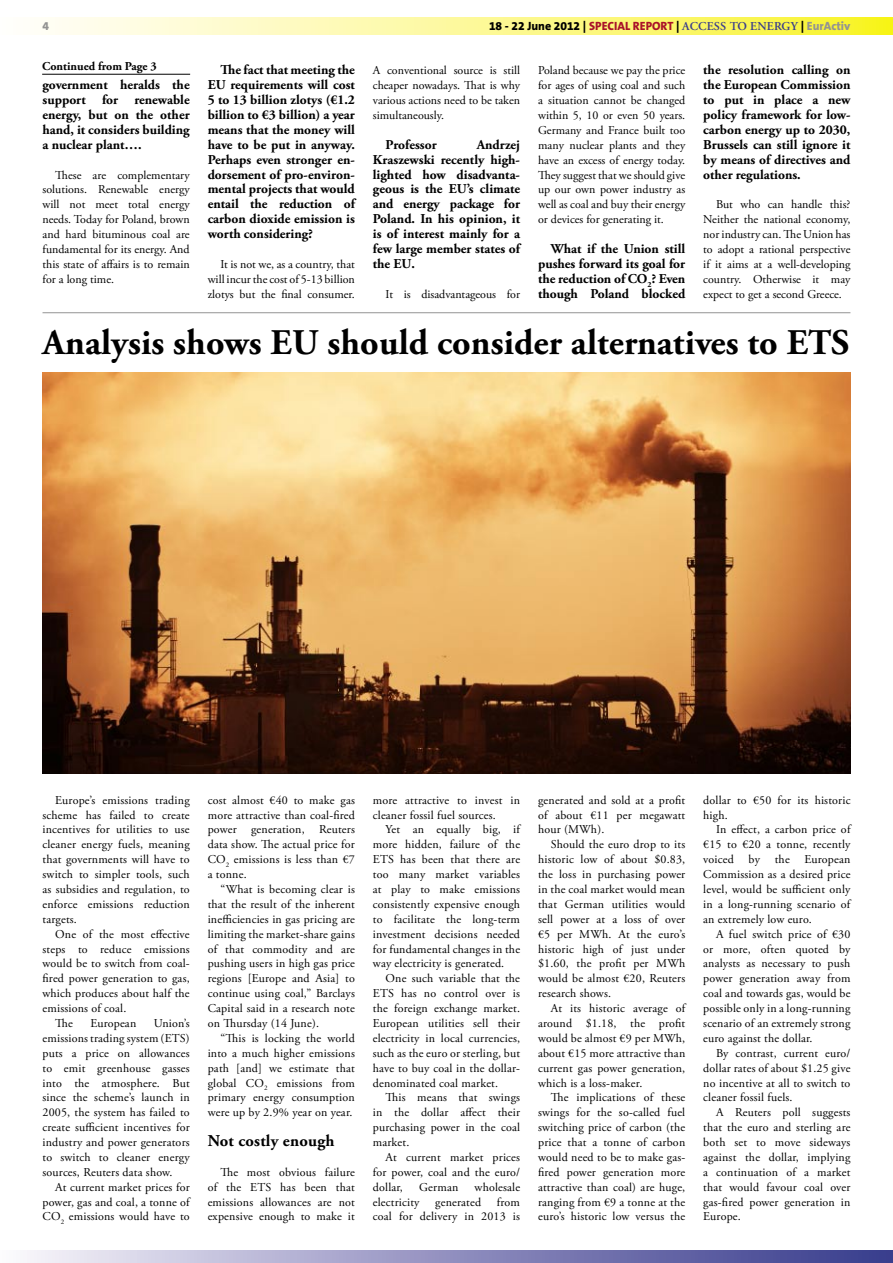
<style>
.page{position:relative;width:893px;height:1263px;background:#fff}
.page>*{position:absolute;margin:0;border:0;box-sizing:border-box;transform-origin:0 0}
.titre_-_1{font:700 36px "Adobe Garamond Pro";letter-spacing:.005em;color:#000}
.titre_-_2{font:700 16.5px "Adobe Garamond Pro";letter-spacing:.015em;color:#000}
.titre_-_3_-_questions{font:700 13.5px/14.9px "Adobe Garamond Pro";color:#000;text-align:justify}
.txt_-_courant{font:12px/14.9px "Adobe Garamond Pro";letter-spacing:.015em;color:#000;text-align:justify}
.t1{font:800 12px "The Sans B8";color:#000}
.txt_-_courant-2{font:700 12px "Adobe Garamond Pro";color:#000}
.t2{font:800 12px "The Sans B8";color:#939393}
.s1{color:#a9122a}
.s2{font-family:"Adobe Garamond Pro";font-weight:600;color:#3a3d8c}
.s3{color:#939393}
</style>
<div class="page">
<svg style="left:45px;top:18px;width:847px;height:17px;background:#fcf895"></svg>
<svg style="left:27px;top:1250px;width:865px;height:13px;background:#9191c0"></svg>
<svg style="left:892px;top:18px;width:1px;height:17px"></svg>
<svg style="left:892px;top:1250px;width:1px;height:13px"></svg>
<hr style="left:42px;top:74px;width:148px;height:1px;background:#000">
<img style="left:43px;top:372px;width:807px;height:402px">
<hr style="left:43px;top:312px;width:807px;height:1px;background:#939393">
<p class="t2" style="left:43px;top:20px;width:8px">4</p>
<p class="t1" style="left:489px;top:20px;width:363px">18 - 22 June 2012 | <span class="s1">SPECIAL REPORT</span> | <span class="s2">ACCESS TO ENERGY</span> | <span class="s3">EurActiv</span></p>
<p class="txt_-_courant-2" style="left:42px;top:59px;width:116px">Continued from Page 3</p>
<p class="titre_-_3_-_questions" style="left:43px;top:78px;width:149px">government heralds the support for renewable energy, but on the other hand, it considers building a nuclear plant….</p>
<p class="txt_-_courant" style="left:43px;top:168px;width:149px;text-indent:13px">These are complementary solutions. Renewable energy will not meet total energy needs. Today for Poland, brown and hard bituminous coal are fundamental for its energy. And this state of affairs is to remain for a long time.</p>
<p class="titre_-_3_-_questions" style="left:208px;top:63px;width:149px;text-indent:13px">The fact that meeting the EU requirements will cost 5 to 13 billion zlotys (€1.2 billion to €3 billion) a year means that the money will have to be put in anyway.<br>Perhaps even stronger en&shy;dorsement of pro-environ&shy;mental projects that would entail the reduction of carbon dioxide emission is worth considering?</p>
<p class="txt_-_courant" style="left:208px;top:257px;width:149px;text-indent:13px">It is not we, as a country, that will incur the cost of 5-13 billion zlotys but the final consumer.</p>
<p class="txt_-_courant" style="left:373px;top:64px;width:149px">A conventional source is still cheaper nowadays. That is why various actions need to be taken simultaneously.</p>
<p class="titre_-_3_-_questions" style="left:386px;top:137px;width:53px">Professor</p>
<p class="titre_-_3_-_questions" style="left:373px;top:137px;width:149px;text-indent:104px">Andrzej Kraszewski recently high&shy;lighted how disadvanta&shy;geous is the EU’s climate and energy package for Poland. In his opinion, it is of interest mainly for a few large member states of the EU.</p>
<p class="txt_-_courant" style="left:386px;top:287px;width:136px">It is disadvantageous for</p>
<p class="txt_-_courant" style="left:538px;top:64px;width:149px">Poland because we pay the price for ages of using coal and such a situation cannot be changed within 5, 10 or even 50 years.<br>Germany and France built too many nuclear plants and they have an excess of energy today.<br>They suggest that we should give up our own power industry as well as coal and buy their energy or devices for generating it.</p>
<p class="titre_-_3_-_questions" style="left:538px;top:242px;width:149px;text-indent:13px">What if the Union still pushes forward its goal for the reduction of CO<sub>2</sub>? Even though Poland blocked</p>
<p class="titre_-_3_-_questions" style="left:703px;top:63px;width:149px">the resolution calling on the European Commission to put in place a new policy framework for low&shy;carbon energy up to 2030, Brussels can still ignore it by means of directives and other regulations.</p>
<p class="txt_-_courant" style="left:703px;top:198px;width:149px;text-indent:13px">But who can handle this?<br>Neither the national economy, nor industry can. The Union has to adopt a rational perspective if it aims at a well-developing country. Otherwise it may expect to get a second Greece.</p>
<p class="titre_-_1" style="left:43px;top:321px;width:808px">Analysis shows EU should consider alternatives to ETS</p>
<p class="txt_-_courant" style="left:43px;top:793px;width:149px;text-indent:13px">Europe’s emissions trading scheme has failed to create incentives for utilities to use cleaner energy fuels, meaning that governments will have to switch to simpler tools, such as subsidies and regulation, to enforce emissions reduction targets.</p>
<p class="txt_-_courant" style="left:43px;top:927px;width:149px;text-indent:13px">One of the most effective steps to reduce emissions would be to switch from coal&shy;fired power generation to gas, which produces about half the emissions of coal.</p>
<p class="txt_-_courant" style="left:55px;top:1016px;width:19px">The</p>
<p class="txt_-_courant" style="left:90px;top:1016px;width:47px">European</p>
<p class="txt_-_courant" style="left:43px;top:1016px;width:149px;text-indent:111px">Union’s emissions trading system (ETS) puts a price on allowances to emit greenhouse gasses into the atmosphere. But since the scheme’s launch in 2005, the system has failed to create sufficient incentives for industry and power generators to switch to cleaner energy sources, Reuters data show.</p>
<p class="txt_-_courant" style="left:43px;top:1180px;width:149px;text-indent:13px">At current market prices for power, gas and coal, a tonne of CO<sub>2</sub> emissions would have to</p>
<p class="txt_-_courant" style="left:208px;top:793px;width:149px">cost almost €40 to make gas more attractive than coal-fired power generation, Reuters data show. The actual price for CO<sub>2</sub> emissions is less than €7 a tonne.</p>
<p class="txt_-_courant" style="left:208px;top:882px;width:149px;text-indent:13px">“What is becoming clear is that the result of the inherent inefficiencies in gas pricing are limiting the market-share gains of that commodity and are pushing users in high gas price regions [Europe and Asia] to continue using coal,” Barclays Capital said in a research note on Thursday (14 June).</p>
<p class="txt_-_courant" style="left:208px;top:1031px;width:149px;text-indent:13px">“This is locking the world into a much higher emissions path [and] we estimate that global CO<sub>2</sub> emissions from primary energy consumption were up by 2.9% year on year.</p>
<p class="titre_-_2" style="left:208px;top:1131px;width:128px">Not costly enough</p>
<p class="txt_-_courant" style="left:208px;top:1165px;width:149px;text-indent:13px">The most obvious failure of the ETS has been that emissions allowances are not expensive enough to make it</p>
<p class="txt_-_courant" style="left:373px;top:793px;width:149px">more attractive to invest in cleaner fossil fuel sources.</p>
<p class="txt_-_courant" style="left:373px;top:823px;width:149px;text-indent:13px">Yet an equally big, if more hidden, failure of the ETS has been that there are too many market variables at play to make emissions consistently expensive enough to facilitate the long-term investment decisions needed for fundamental changes in the way electricity is generated.</p>
<p class="txt_-_courant" style="left:373px;top:971px;width:149px;text-indent:13px">One such variable that the ETS has no control over is the foreign exchange market.<br>European utilities sell their electricity in local currencies, such as the euro or sterling, but have to buy coal in the dollar&shy;denominated coal market.</p>
<p class="txt_-_courant" style="left:373px;top:1090px;width:149px;text-indent:13px">This means that swings in the dollar affect their purchasing power in the coal market.</p>
<p class="txt_-_courant" style="left:373px;top:1150px;width:149px;text-indent:13px">At current market prices for power, coal and the euro/ dollar,</p>
<p class="txt_-_courant" style="left:419px;top:1180px;width:41px">German</p>
<p class="txt_-_courant" style="left:475px;top:1180px;width:47px">wholesale</p>
<p class="txt_-_courant" style="left:373px;top:1195px;width:48px">electricity</p>
<p class="txt_-_courant" style="left:435px;top:1195px;width:47px">generated</p>
<p class="txt_-_courant" style="left:373px;top:1195px;width:149px;text-align:right">from<br>coal for delivery in 2013 is</p>
<p class="txt_-_courant" style="left:538px;top:793px;width:149px">generated and sold at a profit of about €11 per megawatt hour (MWh).</p>
<p class="txt_-_courant" style="left:538px;top:837px;width:149px;text-indent:13px">Should the euro drop to its historic low of about $0.83, the loss in purchasing power in the coal market would mean that German utilities would sell power at a loss of over €5 per MWh. At the euro’s historic high of just under $1.60, the profit per MWh would be almost €20, Reuters research shows.</p>
<p class="txt_-_courant" style="left:538px;top:1001px;width:149px;text-indent:13px">At its historic average of around $1.18, the profit would be almost €9 per MWh, about €15 more attractive than current gas power generation, which is a loss-maker.</p>
<p class="txt_-_courant" style="left:538px;top:1090px;width:149px;text-indent:13px">The implications of these swings for the so-called fuel switching price of carbon (the price that a tonne of carbon would need to be to make gas&shy;fired power generation more attractive than coal) are huge, ranging from €9 a tonne at the euro’s historic low versus the</p>
<p class="txt_-_courant" style="left:703px;top:793px;width:149px">dollar to €50 for its historic high.</p>
<p class="txt_-_courant" style="left:703px;top:823px;width:149px;text-indent:13px">In effect, a carbon price of €15 to €20 a tonne, recently voiced by the European Commission as a desired price level, would be sufficient only in a long-running scenario of an extremely low euro.</p>
<p class="txt_-_courant" style="left:703px;top:927px;width:149px;text-indent:13px">A fuel switch price of €30 or more, often quoted by analysts as necessary to push power generation away from coal and towards gas, would be possible only in a long-running scenario of an extremely strong euro against the dollar.</p>
<p class="txt_-_courant" style="left:703px;top:1046px;width:149px;text-indent:13px">By contrast, current euro/ dollar rates of about $1.25 give no incentive at all to switch to cleaner fossil fuels.</p>
<p class="txt_-_courant" style="left:703px;top:1105px;width:149px;text-indent:13px">A Reuters poll suggests that the euro and sterling are both set to move sideways against the dollar, implying a continuation of a market that would favour coal over gas-fired power generation in Europe.</p>
</div>
